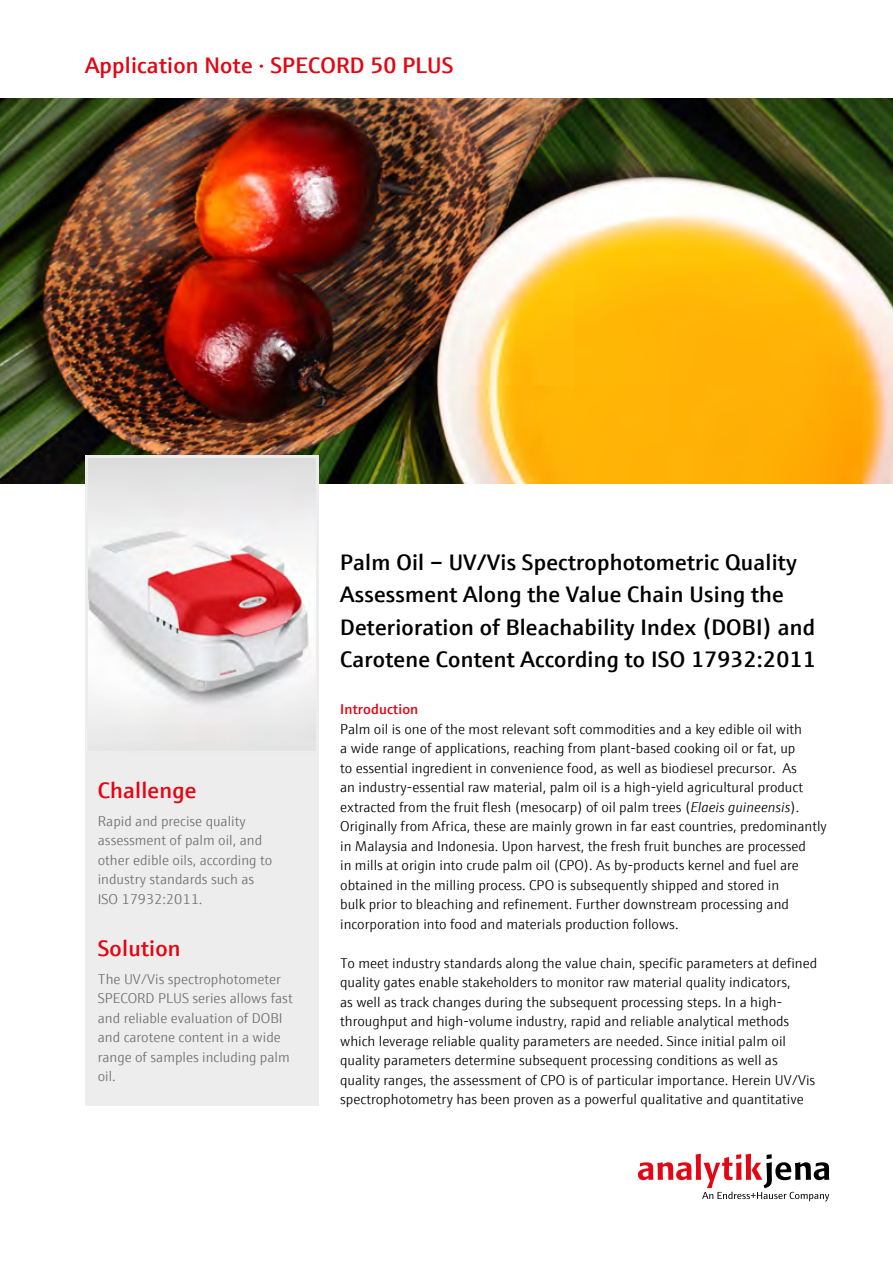
<style>
.page{position:relative;width:893px;height:1263px;background:#fff}
.page>*{position:absolute;margin:0;border:0;box-sizing:border-box;transform-origin:0 0}
.t1{font:600 22.5px/32.4px "E+H Sans";letter-spacing:.01em;color:#000}
.t2{font:600 22.5px "E+H Sans";letter-spacing:.01em;color:#e30613}
.t3{font:300 14.25px/19.5px "E+H Sans";color:#000}
.t4{font:300 14.25px/19.5px "E+H Sans";color:#706f6f}
.t5{font:600 14.25px "E+H Sans";letter-spacing:.01em;color:#e30613}
.s1{font-style:italic}
</style>
<div class="page">
<svg style="left:638px;top:1154px;width:191px;height:47px"></svg>
<div style="left:85px;top:747px;width:234px;height:359px;background:#ededed"></div>
<img style="left:0;top:99px;width:893px;height:385px">
<img style="left:89px;top:459px;width:226px;height:291px">
<div style="left:85px;top:455px;width:234px;height:299px;border:3px solid #ededed"></div>
<h1 class="t2" style="left:85px;top:48px;width:370px">Application Note · SPECORD 50 PLUS</h1>
<h1 class="t2" style="left:98px;top:773px;width:100px">Challenge</h1>
<p class="t4" style="left:98px;top:810px;width:176px">Rapid and precise quality assessment of palm oil, and other edible oils, according to industry standards such as<br>ISO 17932:2011.</p>
<h1 class="t2" style="left:98px;top:931px;width:84px">Solution</h1>
<p class="t4" style="left:98px;top:968px;width:196px">The UV/Vis spectrophotometer<br>SPECORD PLUS series allows fast and reliable evaluation of DOBI and carotene content in a wide range of samples including palm oil.</p>
<h1 class="t1" style="left:340px;top:544px;width:477px">Palm Oil ‒ UV/Vis Spectrophotometric Quality Assessment Along the Value Chain Using the Deterioration of Bleachability Index (DOBI) and Carotene Content According to ISO 17932:2011</h1>
<p class="t5" style="left:340px;top:699px;width:80px">Introduction</p>
<p class="t3" style="left:340px;top:718px;width:488px">Palm oil is one of the most relevant soft commodities and a key edible oil with<br>a wide range of applications, reaching from plant-based cooking oil or fat, up<br>to essential ingredient in convenience food, as well as biodiesel precursor. As<br>an industry-essential raw material, palm oil is a high-yield agricultural product extracted from the fruit flesh (mesocarp) of oil palm trees (<span class="s1">Elaeis guineensis</span>).<br>Originally from Africa, these are mainly grown in far east countries, predominantly in Malaysia and Indonesia. Upon harvest, the fresh fruit bunches are processed<br>in mills at origin into crude palm oil (CPO). As by-products kernel and fuel are obtained in the milling process. CPO is subsequently shipped and stored in<br>bulk prior to bleaching and refinement. Further downstream processing and incorporation into food and materials production follows.</p>
<p class="t3" style="left:340px;top:952px;width:478px">To meet industry standards along the value chain, specific parameters at defined quality gates enable stakeholders to monitor raw material quality indicators,<br>as well as track changes during the subsequent processing steps. In a high&shy;throughput and high-volume industry, rapid and reliable analytical methods which leverage reliable quality parameters are needed. Since initial palm oil quality parameters determine subsequent processing conditions as well as quality ranges, the assessment of CPO is of particular importance. Herein UV/Vis spectrophotometry has been proven as a powerful qualitative and quantitative</p>
</div>
